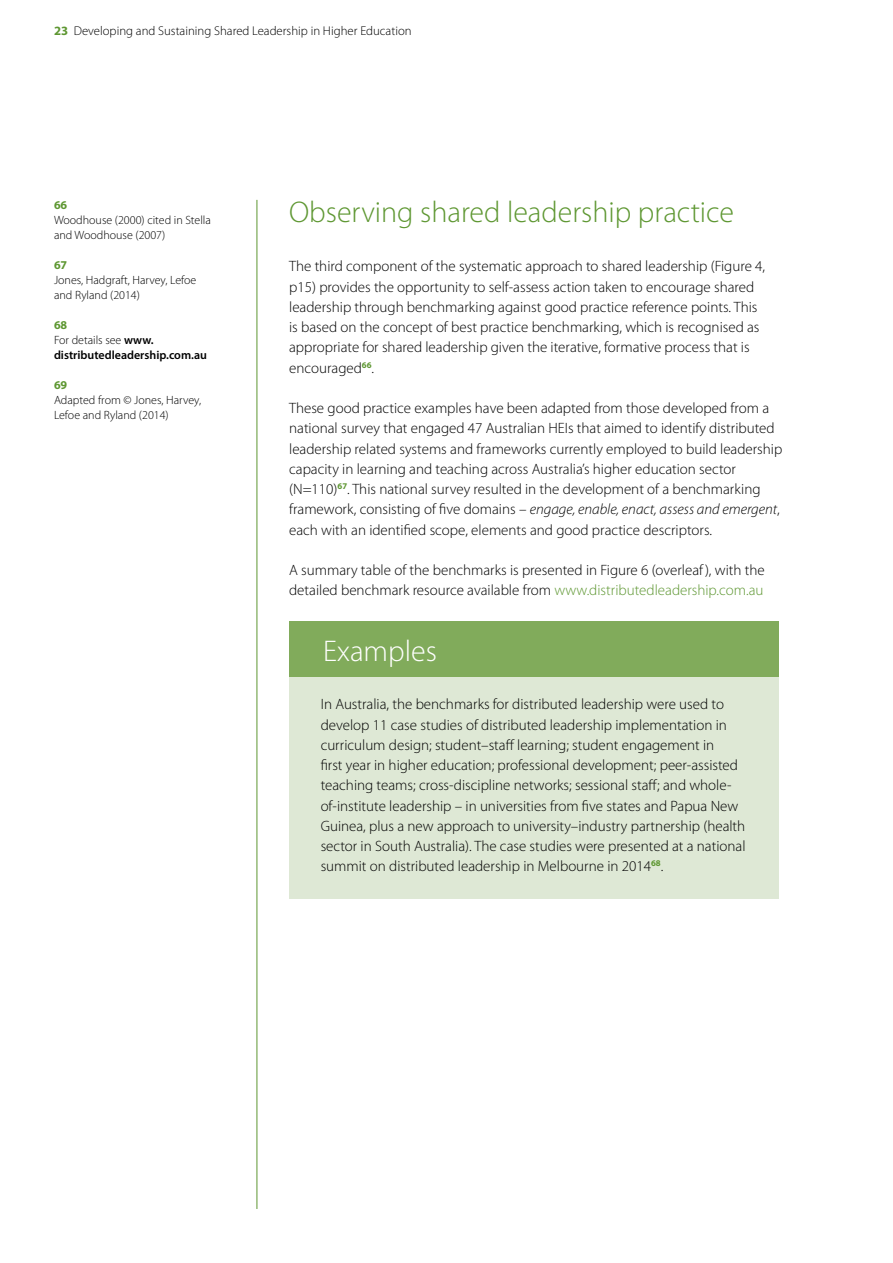
<style>
.page{position:relative;width:893px;height:1263px;background:#fff}
.page>*{position:absolute;margin:0;border:0;box-sizing:border-box;transform-origin:0 0}
.t1{font:300 30px "Myriad Pro";color:#5e9732}
.t2{font:300 30px "Myriad Pro";color:#fff}
.t3{font:300 15px/20.2px "Myriad Pro";color:#000}
.t4{font:300 12.75px "Myriad Pro";color:#000}
.t5{font:300 12px/15px "Myriad Pro";color:#000}
.t6{font:600 12px/15px "Myriad Pro";color:#000}
.t7{font:700 12px "Myriad Pro";color:#5e9732}
.s1{font-weight:700;color:#5e9732}
.s2{font-weight:300}
.s3{font-style:italic}
.s4{color:#5e9732}
</style>
<div class="page">
<hr style="left:257px;top:200px;width:1px;height:1009px;background:#5e9732">
<div style="left:289px;top:622px;width:489px;height:55px;background:#81ab5b"></div>
<div style="left:289px;top:677px;width:489px;height:221px;background:#dee8d5"></div>
<p class="t4" style="left:54px;top:24px;width:359px"><span class="s1">23</span> Developing and Sustaining Shared Leadership in Higher Education</p>
<p class="t7" style="left:54px;top:197px;width:15px">66</p>
<p class="t5" style="left:54px;top:213px;width:158px">Woodhouse (2000) cited in Stella and Woodhouse (2007)</p>
<p class="t7" style="left:54px;top:257px;width:15px">67</p>
<p class="t5" style="left:54px;top:273px;width:144px">Jones, Hadgraft, Harvey, Lefoe and Ryland (2014)</p>
<p class="t6" style="left:54px;top:317px;width:154px"><span class="s1">68<br></span><span class="s2">For details see</span> www. distributedleadership.com.au</p>
<p class="t7" style="left:54px;top:377px;width:15px">69</p>
<p class="t5" style="left:54px;top:393px;width:149px">Adapted from © Jones, Harvey,<br>Lefoe and Ryland (2014)</p>
<h1 class="t1" style="left:289px;top:196px;width:446px">Observing shared leadership practice</h1>
<p class="t3" style="left:289px;top:256px;width:477px">The third component of the systematic approach to shared leadership (Figure 4, p15) provides the opportunity to self-assess action taken to encourage shared leadership through benchmarking against good practice reference points. This is based on the concept of best practice benchmarking, which is recognised as appropriate for shared leadership given the iterative, formative process that is encouraged<sup>66</sup>.</p>
<p class="t3" style="left:289px;top:398px;width:495px">These good practice examples have been adapted from those developed from a national survey that engaged 47 Australian HEIs that aimed to identify distributed leadership related systems and frameworks currently employed to build leadership capacity in learning and teaching across Australia’s higher education sector (N=110)<sup>67</sup>. This national survey resulted in the development of a benchmarking framework, consisting of five domains – <span class="s3">engage, enable, enact, assess and emergent</span>, each with an identified scope, elements and good practice descriptors.</p>
<p class="t3" style="left:289px;top:560px;width:477px">A summary table of the benchmarks is presented in Figure 6 (overleaf ), with the detailed benchmark resource available from <span class="s4">www.distributedleadership.com.au</span></p>
<h1 class="t2" style="left:323px;top:634px;width:115px">Examples</h1>
<p class="t3" style="left:321px;top:695px;width:426px">In Australia, the benchmarks for distributed leadership were used to develop 11 case studies of distributed leadership implementation in curriculum design; student–staff learning; student engagement in<br>first year in higher education; professional development; peer-assisted teaching teams; cross-discipline networks; sessional staff; and whole&shy;of-institute leadership – in universities from five states and Papua New Guinea, plus a new approach to university–industry partnership (health sector in South Australia). The case studies were presented at a national summit on distributed leadership in Melbourne in 2014<sup>68</sup>.</p>
</div>
